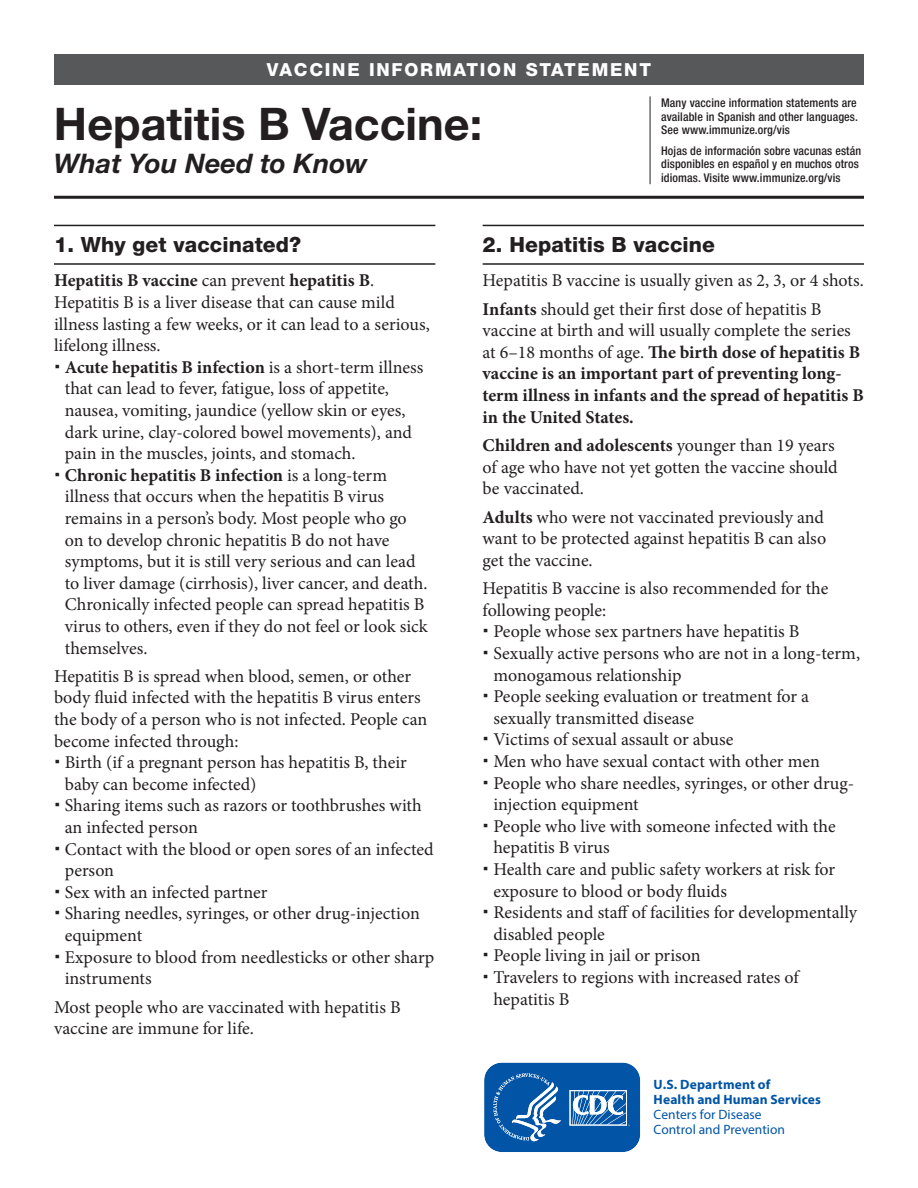
<style>
.page{position:relative;width:918px;height:1188px;background:#fff}
.page>*{position:absolute;margin:0;border:0;box-sizing:border-box;transform-origin:0 0}
.t1{font:700 45px "Helvetica Neue LT Std";color:#231f20}
.t2{font:italic 700 27px "Helvetica Neue LT Std";color:#231f20}
.t3{font:800 21px "Helvetica Neue LT Std";letter-spacing:.005em;color:#231f20}
.t4{font:18px/21.6px "Minion Pro";color:#231f20}
.t5{font:700 18px/21.6px "Minion Pro";color:#231f20}
.t6{font:800 18px "Helvetica Neue LT Std";letter-spacing:.1em;color:#fff}
.t7{font:700 13.5px/15px "Myriad Pro";letter-spacing:.01em;color:#0154a6}
.t8{font:13.5px/15px "Myriad Pro";color:#0154a6}
.t9{font:500 condensed 12px/13.5px "Helvetica Neue LT Std";letter-spacing:.01em;color:#231f20;text-align:justify}
.s1{font-weight:700}
.s2{font-weight:400}
</style>
<div class="page">
<hr style="left:650px;top:96px;width:1px;height:88px;background:#231f20">
<hr style="left:54px;top:196px;width:810px;height:3px;background:#231f20">
<svg style="left:484px;top:1062px;width:157px;height:90px;background:#296fb4"></svg>
<div style="left:54px;top:54px;width:810px;height:31px;background:#57585a"></div>
<hr style="left:54px;top:263px;width:381px;height:2px;background:#231f20">
<hr style="left:54px;top:225px;width:381px;height:1px;background:#231f20">
<hr style="left:483px;top:263px;width:381px;height:2px;background:#231f20">
<hr style="left:483px;top:225px;width:381px;height:1px;background:#231f20">
<h1 class="t6" style="left:267px;top:59px;width:386px">VACCINE INFORMATION STATEMENT</h1>
<h2 class="t1" style="left:54px;top:96px;width:430px">Hepatitis B Vaccine:</h2>
<h2 class="t2" style="left:54px;top:146px;width:315px">What You Need to Know</h2>
<p class="t9" style="left:661px;top:96px;width:198px">Many vaccine information statements are available in Spanish and other languages.<br>See www.immunize.org/vis</p>
<p class="t9" style="left:661px;top:144px;width:202px;text-align:left">Hojas de información sobre vacunas están disponibles en español y en muchos otros idiomas. Visite www.immunize.org/vis</p>
<h3 class="t3" style="left:54px;top:232px;width:249px">1. Why get vaccinated?</h3>
<p class="t4" style="left:54px;top:270px;width:377px"><span class="s1">Hepatitis B vaccine</span> can prevent <span class="s1">hepatitis B</span>.<br>Hepatitis B is a liver disease that can cause mild illness lasting a few weeks, or it can lead to a serious, lifelong illness.</p>
<p class="t4" style="left:65px;top:356px;width:360px"><span class="s1">Acute hepatitis B infection</span> is a short-term illness that can lead to fever, fatigue, loss of appetite, nausea, vomiting, jaundice (yellow skin or eyes, dark urine, clay-colored bowel movements), and pain in the muscles, joints, and stomach.</p>
<p class="t4" style="left:65px;top:464px;width:364px"><span class="s1">Chronic hepatitis B infection</span> is a long-term illness that occurs when the hepatitis B virus remains in a person’s body. Most people who go on to develop chronic hepatitis B do not have symptoms, but it is still very serious and can lead to liver damage (cirrhosis), liver cancer, and death.<br>Chronically infected people can spread hepatitis B virus to others, even if they do not feel or look sick themselves.</p>
<p class="t4" style="left:54px;top:665px;width:375px">Hepatitis B is spread when blood, semen, or other body fluid infected with the hepatitis B virus enters the body of a person who is not infected. People can become infected through:</p>
<p class="t4" style="left:65px;top:752px;width:344px">Birth (if a pregnant person has hepatitis B, their baby can become infected)</p>
<p class="t4" style="left:65px;top:795px;width:359px">Sharing items such as razors or toothbrushes with an infected person</p>
<p class="t4" style="left:65px;top:838px;width:370px">Contact with the blood or open sores of an infected person</p>
<p class="t4" style="left:65px;top:881px;width:204px">Sex with an infected partner</p>
<p class="t4" style="left:65px;top:903px;width:357px">Sharing needles, syringes, or other drug-injection equipment</p>
<p class="t4" style="left:65px;top:946px;width:371px">Exposure to blood from needlesticks or other sharp instruments</p>
<p class="t4" style="left:54px;top:996px;width:348px">Most people who are vaccinated with hepatitis B vaccine are immune for life.</p>
<h3 class="t3" style="left:483px;top:232px;width:234px">2. Hepatitis B vaccine</h3>
<p class="t4" style="left:483px;top:270px;width:383px">Hepatitis B vaccine is usually given as 2, 3, or 4 shots.</p>
<p class="t5" style="left:483px;top:298px;width:383px">Infants <span class="s2">should get their first dose of hepatitis B vaccine at birth and will usually complete the series at 6–18 months of age.</span> The birth dose of hepatitis B vaccine is an important part of preventing long&shy;term illness in infants and the spread of hepatitis B in the United States.</p>
<p class="t4" style="left:483px;top:435px;width:357px"><span class="s1">Children and adolescents</span> younger than 19 years of age who have not yet gotten the vaccine should be vaccinated.</p>
<p class="t4" style="left:483px;top:506px;width:345px;text-align:justify"><span class="s1">Adults</span> who were not vaccinated previously and want to be protected against hepatitis B can also get the vaccine.</p>
<p class="t4" style="left:483px;top:578px;width:347px">Hepatitis B vaccine is also recommended for the following people:</p>
<p class="t4" style="left:493px;top:621px;width:308px">People whose sex partners have hepatitis B</p>
<p class="t4" style="left:493px;top:642px;width:368px">Sexually active persons who are not in a long-term, monogamous relationship</p>
<p class="t4" style="left:493px;top:686px;width:317px">People seeking evaluation or treatment for a sexually transmitted disease</p>
<p class="t4" style="left:493px;top:729px;width:242px">Victims of sexual assault or abuse</p>
<p class="t4" style="left:493px;top:750px;width:328px">Men who have sexual contact with other men</p>
<p class="t4" style="left:493px;top:772px;width:362px">People who share needles, syringes, or other drug&shy;injection equipment</p>
<p class="t4" style="left:493px;top:815px;width:344px">People who live with someone infected with the hepatitis B virus</p>
<p class="t4" style="left:493px;top:858px;width:343px">Health care and public safety workers at risk for exposure to blood or body fluids</p>
<p class="t4" style="left:493px;top:902px;width:365px">Residents and staff of facilities for developmentally disabled people</p>
<p class="t4" style="left:493px;top:945px;width:209px">People living in jail or prison</p>
<p class="t4" style="left:493px;top:966px;width:307px">Travelers to regions with increased rates of hepatitis B</p>
<p class="t7" style="left:654px;top:1077px;width:169px">U.S. Department of<br>Health and Human Services</p>
<p class="t8" style="left:654px;top:1107px;width:133px">Centers for Disease<br>Control and Prevention</p>
</div>
